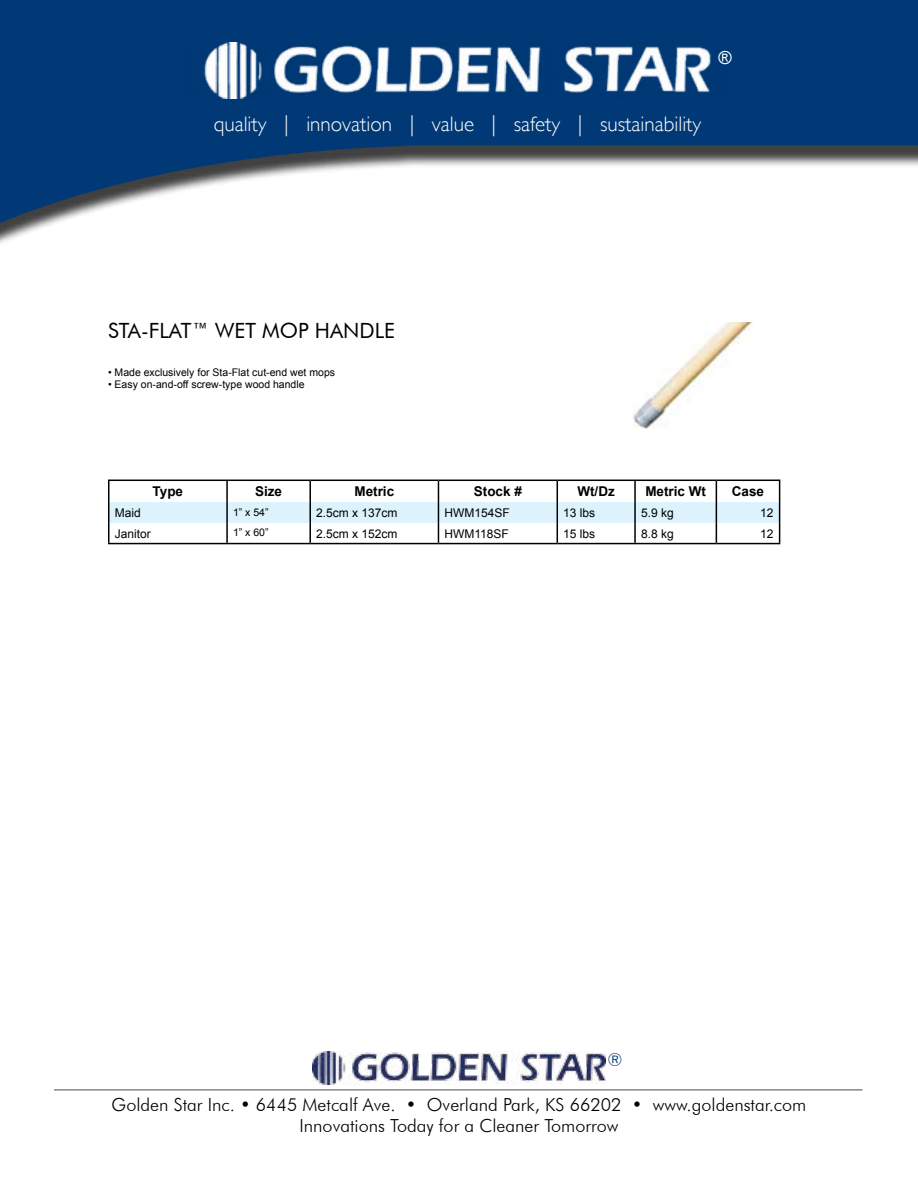
<style>
.page{position:relative;width:918px;height:1188px;background:#fff}
.page>*{position:absolute;margin:0;border:0;box-sizing:border-box;transform-origin:0 0}
.t1{font:300 21px "Gill Sans";color:#fff}
.t2{font:21px "Futura BT";color:#000}
.t3{font:300 18px/21.6px "Futura BT";color:#000;text-align:center}
.t4{font:18px "Arial";color:#fff}
.t5{font:300 18px "Futura BT";color:#003976}
.t6{font:700 13.5px "Arial";color:#000}
.t7{font:12px "Arial";color:#000}
.t8{font:10.5px "Arial";color:#000}
</style>
<div class="page">
<svg style="left:0;top:0;width:918px;height:243px;fill:#003976"></svg>
<img style="left:184px;top:42px;width:547px;height:56px">
<hr style="left:54px;top:1089px;width:808px;height:2px;background:#848688">
<img style="left:312px;top:1052px;width:294px;height:32px">
<img style="left:633px;top:322px;width:120px;height:107px">
<hr style="left:108px;top:502px;width:2px;height:21px;background:#000">
<hr style="left:108px;top:480px;width:119px;height:1px;background:#000">
<hr style="left:108px;top:481px;width:2px;height:21px;background:#000">
<hr style="left:108px;top:523px;width:2px;height:20px;background:#000">
<svg style="left:109px;top:480px;width:671px;height:63px"></svg>
<hr style="left:108px;top:543px;width:119px;height:1px;background:#000">
<hr style="left:227px;top:543px;width:83px;height:1px;background:#000">
<hr style="left:310px;top:543px;width:128px;height:1px;background:#000">
<hr style="left:438px;top:543px;width:119px;height:1px;background:#000">
<hr style="left:557px;top:543px;width:78px;height:1px;background:#000">
<hr style="left:635px;top:543px;width:81px;height:1px;background:#000">
<hr style="left:716px;top:543px;width:64px;height:1px;background:#000">
<p class="t4" style="left:719px;top:45px;width:15px">®</p>
<p class="t1" style="left:214px;top:112px;width:489px">quality | innovation | value | safety | sustainability</p>
<p class="t2" style="left:108px;top:318px;width:289px">STA-FLAT™ WET MOP HANDLE</p>
<p class="t8" style="left:108px;top:365px;width:229px">• Made exclusively for Sta-Flat cut-end wet mops</p>
<p class="t8" style="left:108px;top:378px;width:198px">• Easy on-and-off screw-type wood handle</p>
<p class="t6" style="left:153px;top:482px;width:32px">Type</p>
<p class="t6" style="left:255px;top:482px;width:29px">Size</p>
<p class="t6" style="left:354px;top:482px;width:41px">Metric</p>
<p class="t6" style="left:474px;top:482px;width:50px">Stock #</p>
<p class="t6" style="left:577px;top:482px;width:39px">Wt/Dz</p>
<p class="t6" style="left:645px;top:482px;width:62px">Metric Wt</p>
<p class="t6" style="left:732px;top:482px;width:34px">Case</p>
<p class="t7" style="left:115px;top:505px;width:28px">Maid</p>
<p class="t8" style="left:233px;top:505px;width:37px">1” x 54”</p>
<p class="t7" style="left:316px;top:505px;width:83px">2.5cm x 137cm</p>
<p class="t7" style="left:444px;top:505px;width:67px">HWM154SF</p>
<p class="t7" style="left:563px;top:505px;width:34px">13 lbs</p>
<p class="t7" style="left:641px;top:505px;width:34px">5.9 kg</p>
<p class="t7" style="left:760px;top:505px;width:15px">12</p>
<p class="t7" style="left:115px;top:525px;width:38px">Janitor</p>
<p class="t8" style="left:233px;top:526px;width:37px">1” x 60”</p>
<p class="t7" style="left:316px;top:525px;width:83px">2.5cm x 152cm</p>
<p class="t7" style="left:444px;top:525px;width:66px">HWM118SF</p>
<p class="t7" style="left:563px;top:525px;width:34px">15 lbs</p>
<p class="t7" style="left:641px;top:525px;width:34px">8.8 kg</p>
<p class="t7" style="left:760px;top:525px;width:15px">12</p>
<p class="t5" style="left:608px;top:1048px;width:16px">®</p>
<p class="t3" style="left:112px;top:1093px;width:696px">Golden Star Inc. • 6445 Metcalf Ave. • Overland Park, KS 66202 • www.goldenstar.com<br>Innovations Today for a Cleaner Tomorrow</p>
</div>
